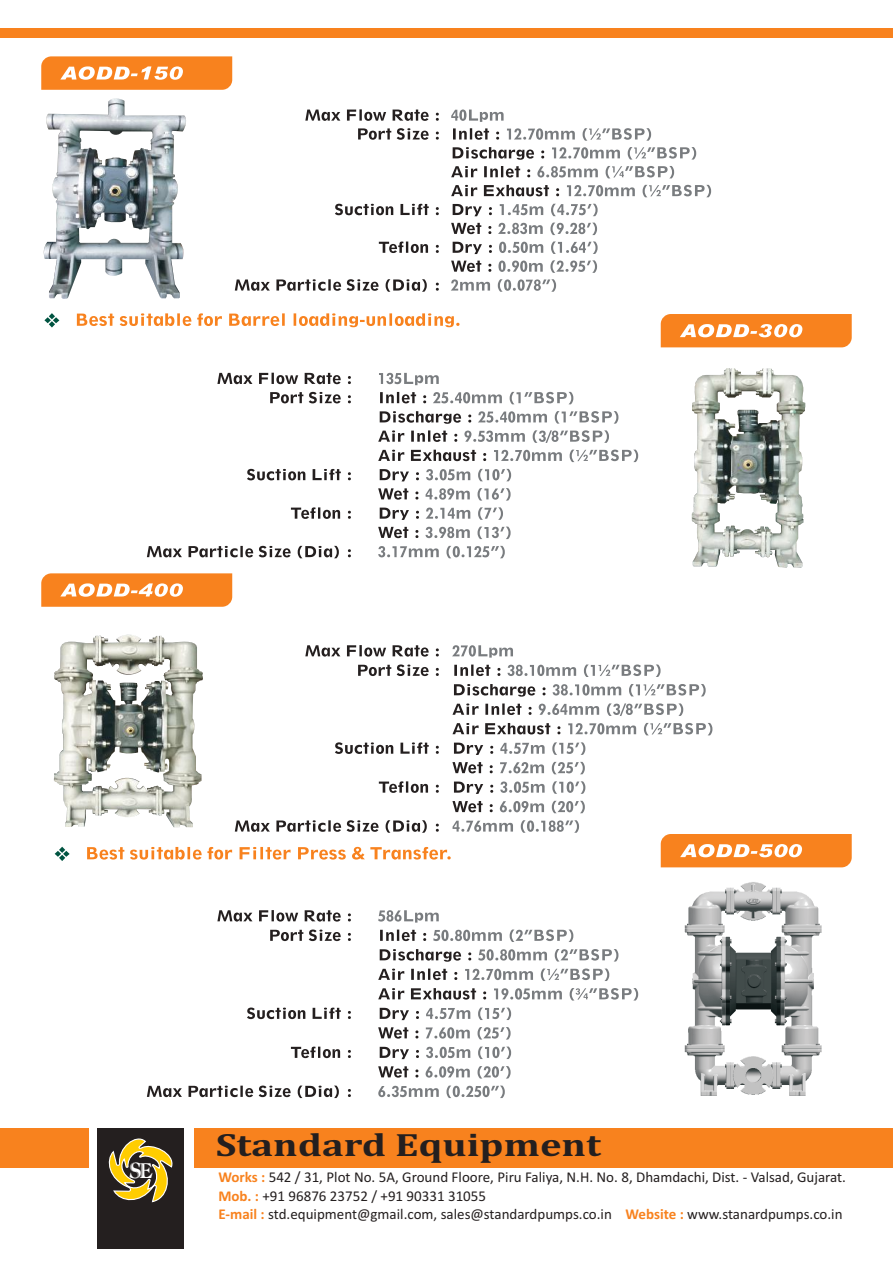
<style>
.page{position:relative;width:893px;height:1263px;background:#fff}
.page>*{position:absolute;margin:0;border:0;box-sizing:border-box;transform-origin:0 0}
.t1{font:700 32.7px "Cambria";color:#241f1f;scale:1.25 1}
.t2{font:21.3px "Atlantic Inline";color:#fff;scale:.8 1}
.t3{font:15px/18.3px "Calibri";color:#241f1f}
.s1{font-size:20.7px}
.s2{font-weight:700;color:#f8821e}
</style>
<div class="page">
<img style="left:43px;top:98px;width:143px;height:201px">
<img style="left:692px;top:368px;width:113px;height:200px">
<img style="left:684px;top:882px;width:138px;height:214px">
<svg style="left:378px;top:373px;width:260px;height:185px"></svg>
<svg style="left:41px;top:573px;width:191px;height:34px;background:#f99541"></svg>
<svg style="left:147px;top:373px;width:204px;height:185px"></svg>
<svg style="left:378px;top:910px;width:260px;height:188px"></svg>
<svg style="left:147px;top:910px;width:204px;height:188px"></svg>
<svg style="left:41px;top:56px;width:191px;height:34px;background:#f89440"></svg>
<svg style="left:235px;top:109px;width:204px;height:183px"></svg>
<svg style="left:661px;top:314px;width:191px;height:33px;background:#f8933d"></svg>
<svg style="left:451px;top:109px;width:260px;height:183px"></svg>
<svg style="left:44px;top:313px;width:15px;height:14px"></svg>
<svg style="left:77px;top:313px;width:382px;height:14px"></svg>
<svg style="left:55px;top:847px;width:15px;height:14px"></svg>
<svg style="left:87px;top:645px;width:765px;height:222px"></svg>
<img style="left:54px;top:634px;width:149px;height:193px">
<div style="left:0;top:28px;width:893px;height:10px;background:#f8821e"></div>
<div style="left:97px;top:1128px;width:87px;height:120px;background:#241f1f"></div>
<svg style="left:108px;top:1138px;width:65px;height:65px"></svg>
<div style="left:194px;top:1128px;width:699px;height:39px;background:#f8821e"></div>
<div style="left:0;top:1128px;width:89px;height:39px;background:#f8821e"></div>
<h2 class="t2" style="left:129px;top:1157px;width:32px">S<span class="s1">E</span></h2>
<h1 class="t1" style="left:216px;top:1130px;width:310px">Standard Equipment</h1>
<p class="t3" style="left:218px;top:1169px;width:629px"><span class="s2">Works :</span> 542 / 31, Plot No. 5A, Ground Floore, Piru Faliya, N.H. No. 8, Dhamdachi, Dist. - Valsad, Gujarat.<br><span class="s2">Mob. :</span> +91 96876 23752 / +91 90331 31055<br><span class="s2">E-mail :</span> std.equipment@gmail.com, sales@standardpumps.co.in</p>
<p class="t3" style="left:625px;top:1206px;width:218px"><span class="s2">Website :</span> www.stanardpumps.co.in</p>
</div>
